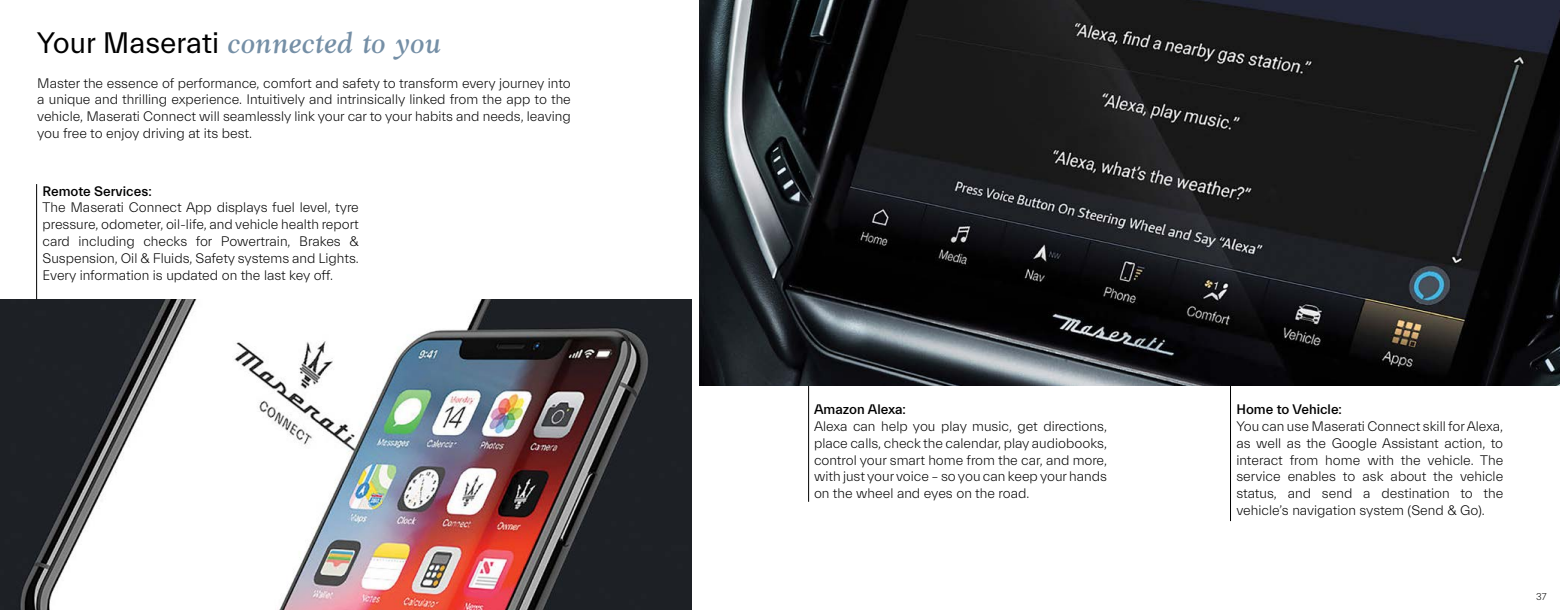
<style>
.page{position:relative;width:1560px;height:610px;background:#fff}
.page>*{position:absolute;margin:0;border:0;box-sizing:border-box;transform-origin:0 0}
.t1{font:italic 500 30px "Anko";color:#758fa6}
.t2{font:300 14px/16.8px "Everett";color:#000;text-align:justify}
.t3{font:500 14px "Everett";color:#000}
.t4{font:300 10px "Everett";color:#000}
.s1{font-family:"Everett";font-weight:400;font-style:normal;color:#000}
</style>
<div class="page">
<img style="left:0;top:299px;width:691px;height:310px">
<hr style="left:36px;top:184px;width:1px;height:115px;background:#000">
<img style="left:699px;top:0;width:860px;height:386px">
<hr style="left:1230px;top:386px;width:1px;height:135px;background:#000">
<hr style="left:808px;top:386px;width:1px;height:115px;background:#000">
<h1 class="t1" style="left:37px;top:26px;width:405px"><span class="s1">Your Maserati</span> connected to you</h1>
<p class="t2" style="left:37px;top:75px;width:535px">Master the essence of performance, comfort and safety to transform every journey into a unique and thrilling experience. Intuitively and intrinsically linked from the app to the vehicle, Maserati Connect will seamlessly link your car to your habits and needs, leaving you free to enjoy driving at its best.</p>
<p class="t3" style="left:43px;top:183px;width:111px">Remote Services:</p>
<p class="t2" style="left:43px;top:199px;width:318px">The Maserati Connect App displays fuel level, tyre pressure, odometer, oil-life, and vehicle health report card including checks for Powertrain, Brakes &amp; Suspension, Oil &amp; Fluids, Safety systems and Lights.<br>Every information is updated on the last key off.</p>
<p class="t3" style="left:814px;top:401px;width:93px">Amazon Alexa:</p>
<p class="t2" style="left:814px;top:418px;width:294px">Alexa can help you play music, get directions, place calls, check the calendar, play audiobooks, control your smart home from the car, and more, with just your voice – so you can keep your hands on the wheel and eyes on the road.</p>
<p class="t3" style="left:1236px;top:401px;width:107px">Home to Vehicle:</p>
<p class="t2" style="left:1236px;top:418px;width:268px">You can use Maserati Connect skill for Alexa, as well as the Google Assistant action, to interact from home with the vehicle. The service enables to ask about the vehicle status, and send a destination to the vehicle’s navigation system (Send &amp; Go).</p>
<p class="t4" style="left:1535px;top:591px;width:12px">37</p>
</div>
